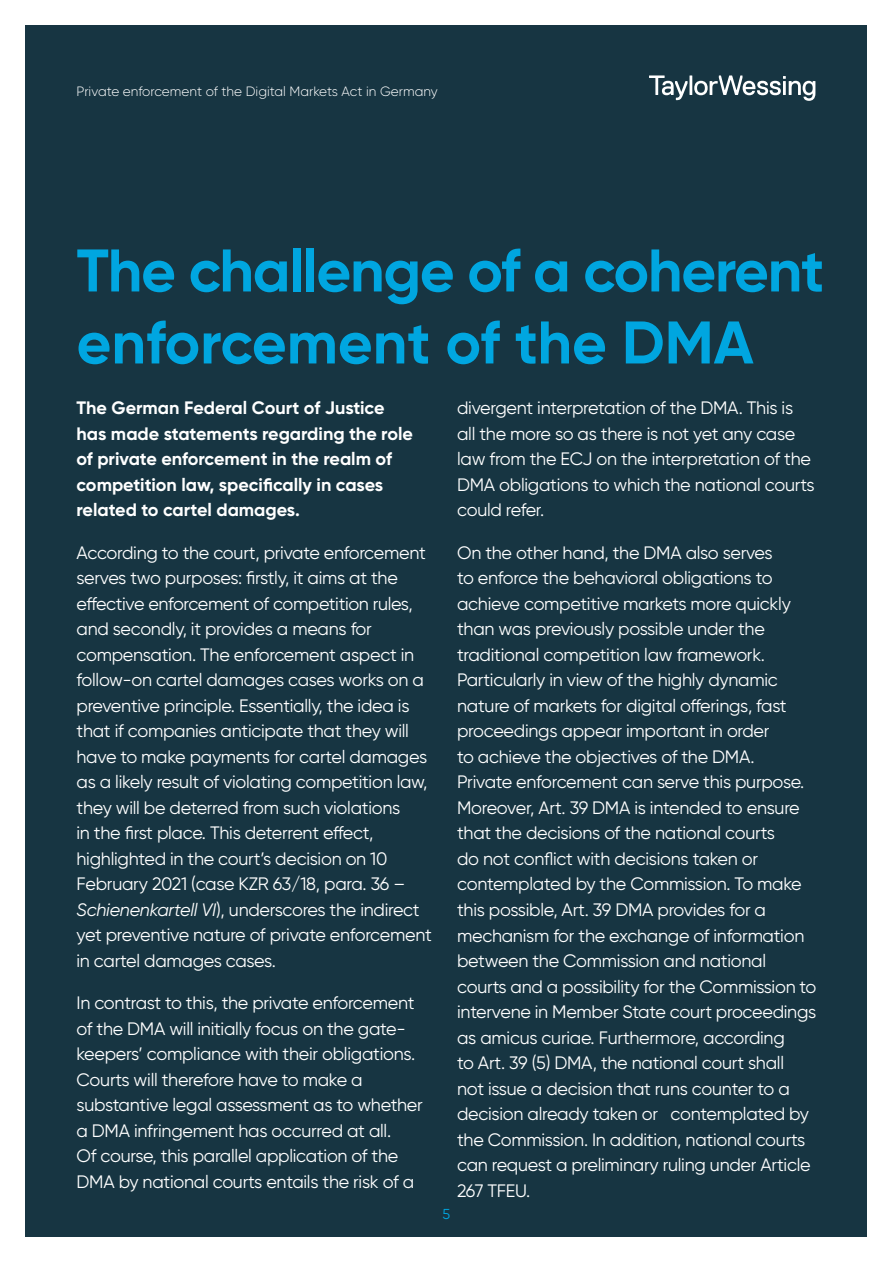
<style>
.page{position:relative;width:893px;height:1263px;background:#fff}
.page>*{position:absolute;margin:0;border:0;box-sizing:border-box;transform-origin:0 0}
.t1{font:700 60px/72px "Gilroy";letter-spacing:-.02em;color:#00a6e0}
.t2{font:18px/25.5px "Gilroy";letter-spacing:-.015em;color:#fff}
.t3{font:700 18px/25.5px "Gilroy";color:#fff}
.t4{font:14.4px "Gilroy";color:#00a6e0}
.t5{font:300 13.5px "Gilroy";color:#fff}
.s1{font-style:italic}
</style>
<div class="page">
<div style="left:26px;top:26px;width:841px;height:1211px;background:#173542"></div>
<svg style="left:649px;top:75px;width:166px;height:26px"></svg>
<p class="t5" style="left:77px;top:83px;width:363px">Private enforcement of the Digital Markets Act in Germany</p>
<h1 class="t1" style="left:77px;top:234px;width:749px">The challenge of a coherent enforcement of the DMA</h1>
<p class="t3" style="left:77px;top:395px;width:338px">The German Federal Court of Justice has made statements regarding the role of private enforcement in the realm of competition law, specifically in cases related to cartel damages.</p>
<p class="t2" style="left:77px;top:539px;width:357px">According to the court, private enforcement serves two purposes: firstly, it aims at the effective enforcement of competition rules, and secondly, it provides a means for compensation. The enforcement aspect in follow-on cartel damages cases works on a preventive principle. Essentially, the idea is that if companies anticipate that they will have to make payments for cartel damages as a likely result of violating competition law, they will be deterred from such violations<br>in the first place. This deterrent effect, highlighted in the court’s decision on 10<br>February 2021 (case KZR 63/18, para. 36 – <span class="s1">Schienenkartell VI</span>), underscores the indirect yet preventive nature of private enforcement in cartel damages cases.</p>
<p class="t2" style="left:77px;top:990px;width:348px">In contrast to this, the private enforcement of the DMA will initially focus on the gate&shy;keepers’ compliance with their obligations.<br>Courts will therefore have to make a substantive legal assessment as to whether a DMA infringement has occurred at all.<br>Of course, this parallel application of the DMA by national courts entails the risk of a</p>
<p class="t2" style="left:457px;top:395px;width:359px">divergent interpretation of the DMA. This is all the more so as there is not yet any case law from the ECJ on the interpretation of the DMA obligations to which the national courts could refer.</p>
<p class="t2" style="left:457px;top:540px;width:361px">On the other hand, the DMA also serves<br>to enforce the behavioral obligations to achieve competitive markets more quickly than was previously possible under the traditional competition law framework.<br>Particularly in view of the highly dynamic nature of markets for digital offerings, fast proceedings appear important in order<br>to achieve the objectives of the DMA.<br>Private enforcement can serve this purpose.<br>Moreover, Art. 39 DMA is intended to ensure that the decisions of the national courts<br>do not conflict with decisions taken or contemplated by the Commission. To make this possible, Art. 39 DMA provides for a mechanism for the exchange of information between the Commission and national courts and a possibility for the Commission to intervene in Member State court proceedings as amicus curiae. Furthermore, according<br>to Art. 39 (5) DMA, the national court shall<br>not issue a decision that runs counter to a decision already taken or contemplated by the Commission. In addition, national courts can request a preliminary ruling under Article 267 TFEU.</p>
<p class="t4" style="left:443px;top:1205px;width:9px">5</p>
</div>
